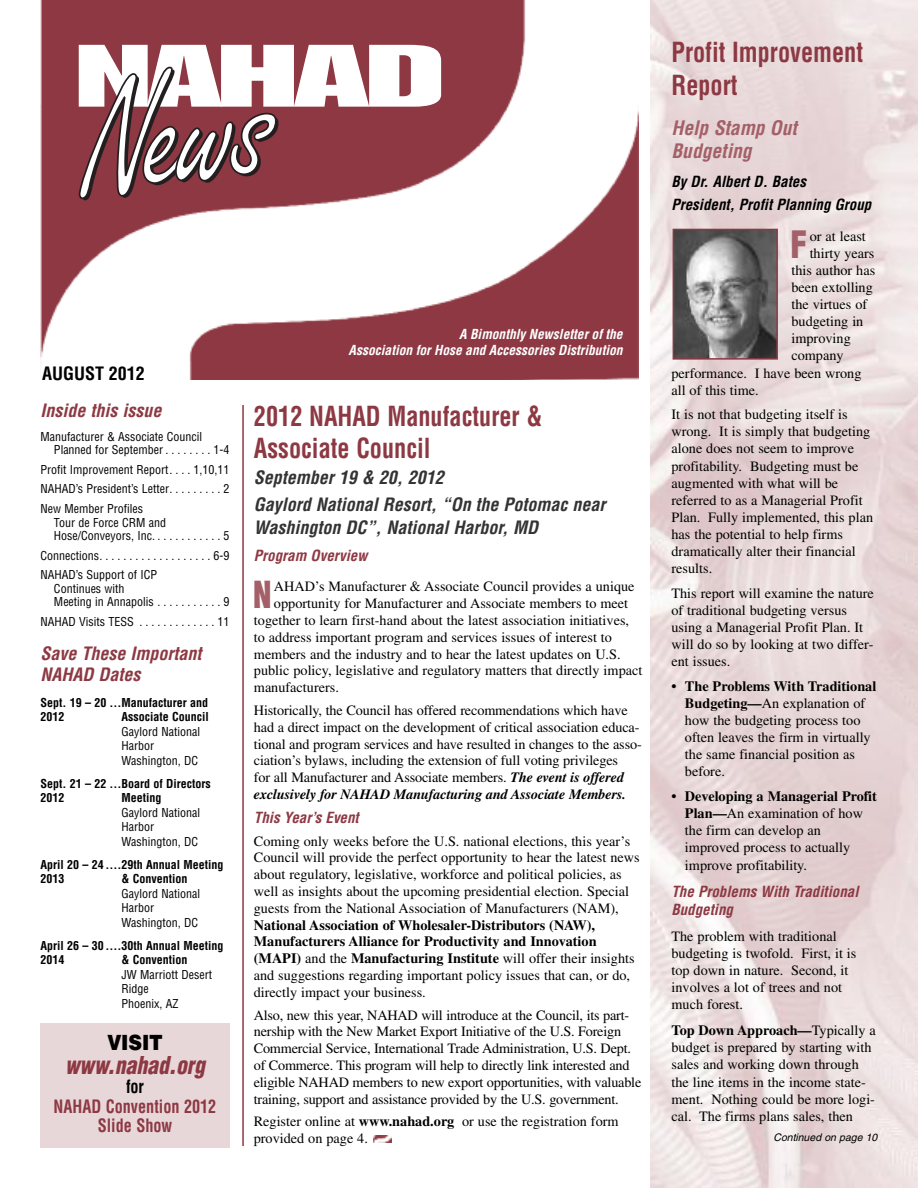
<style>
.page{position:relative;width:918px;height:1188px;background:#fff}
.page>*{position:absolute;margin:0;border:0;box-sizing:border-box;transform-origin:0 0}
.t1{font:900 condensed 36.9px "Helvetica";color:#a36068;scale:.91 1}
.t2{font:900 condensed 36.45px "Helvetica";color:#a36068;scale:.91 1}
.t3{font:700 condensed 27px/32.4px "Helvetica";color:#8d3943;scale:.9 1}
.t4{font:italic 900 condensed 24px "Helvetica";color:#8d3943;scale:.9 1}
.t5{font:900 21px "Helvetica";letter-spacing:-.015em;color:#000;scale:.9 1}
.t6{font:italic 700 condensed 19.5px/23.4px "Helvetica";color:#a36068}
.t7{font:italic 700 condensed 18px/27.6px "Helvetica";color:#333}
.t8{font:italic 700 condensed 18px/21px "Helvetica";color:#8d3943}
.t9{font:700 condensed 18px/19.5px "Helvetica";color:#8d3943;text-align:center;scale:.9 1}
.t10{font:700 condensed 18px "Helvetica";color:#000}
.t11{font:700 condensed 18px "Helvetica";color:#000;scale:.9 1}
.t12{font:italic 700 condensed 15px/18px "Helvetica";color:#8d3943}
.t13{font:italic 700 condensed 15px/22.5px "Helvetica";color:#000}
.t14{font:14.25px/17.1px "Times";color:#000}
.t15{font:700 14.25px/16.8px "Times";color:#000}
.t16{font:italic 700 condensed 13.5px/16.2px "Helvetica";color:#fff;text-align:right}
.t17{font:condensed 12px/14.4px "Helvetica";color:#000}
.t18{font:700 condensed 12px/14.4px "Helvetica";color:#000}
.t19{font:italic 10.5px "Helvetica";color:#000}
.s1{font-weight:700;font-style:italic}
.s2{font-weight:400}
.s3{font-weight:700}
</style>
<div class="page">
<img style="left:40px;top:0;width:599px;height:380px">
<hr style="left:242px;top:405px;width:2px;height:741px;background:#8d3943">
<img style="left:374px;top:1136px;width:18px;height:7px">
<svg style="left:48px;top:27px;width:583px;height:337px"></svg>
<svg style="left:79px;top:27px;width:362px;height:173px"></svg>
<div style="left:40px;top:1023px;width:190px;height:125px;background:#e8d7d9"></div>
<img style="left:676px;top:232px;width:99px;height:125px">
<div style="left:673px;top:229px;width:105px;height:131px;border:2px solid #8d3943"></div>
<p class="t10" style="left:42px;top:363px;width:104px">AUGUST 2012</p>
<p class="t8" style="left:40px;top:400px;width:122px">Inside this issue</p>
<p class="t17" style="left:54px;top:430px;width:177px;line-height:13.5px;text-indent:-13px">Manufacturer &amp; Associate Council<br>Planned for September . . . . . . . . 1-4</p>
<p class="t17" style="left:40px;top:460px;width:191px;line-height:19.5px;text-align:justify">Profit Improvement Report. . . . 1,10,11<br>NAHAD’s President’s Letter. . . . . . . . . 2<br>New Member Profiles</p>
<p class="t17" style="left:54px;top:516px;width:177px;line-height:13.5px">Tour de Force CRM and<br>Hose/Conveyors, Inc. . . . . . . . . . . . 5</p>
<p class="t17" style="left:40px;top:546px;width:190px;line-height:19.5px">Connections. . . . . . . . . . . . . . . . . . . 6-9<br>NAHAD’s Support of ICP</p>
<p class="t17" style="left:54px;top:582px;width:177px;line-height:13.5px">Continues with<br>Meeting in Annapolis . . . . . . . . . . . 9</p>
<p class="t17" style="left:40px;top:614px;width:190px">NAHAD Visits TESS . . . . . . . . . . . . . 11</p>
<p class="t8" style="left:40px;top:643px;width:162px">Save These Important<br>NAHAD Dates</p>
<p class="t18" style="left:40px;top:696px;width:169px">Sept. 19 – 20 ...Manufacturer and<br>2012</p>
<p class="t18" style="left:121px;top:710px;width:89px">Associate Council</p>
<p class="t17" style="left:121px;top:725px;width:80px">Gaylord National<br>Harbor<br>Washington, DC</p>
<p class="t18" style="left:40px;top:777px;width:172px">Sept. 21 – 22 ...Board of Directors<br>2012</p>
<p class="t18" style="left:121px;top:791px;width:42px">Meeting</p>
<p class="t17" style="left:121px;top:806px;width:80px">Gaylord National<br>Harbor<br>Washington, DC</p>
<p class="t18" style="left:40px;top:858px;width:184px">April 20 – 24 ....29th Annual Meeting<br>2013</p>
<p class="t18" style="left:121px;top:872px;width:67px">&amp; Convention</p>
<p class="t17" style="left:121px;top:887px;width:80px">Gaylord National<br>Harbor<br>Washington, DC</p>
<p class="t18" style="left:40px;top:939px;width:184px">April 26 – 30 ....30th Annual Meeting<br>2014</p>
<p class="t18" style="left:121px;top:953px;width:67px">&amp; Convention</p>
<p class="t17" style="left:121px;top:968px;width:92px">JW Marriott Desert<br>Ridge<br>Phoenix, AZ</p>
<h3 class="t5" style="left:107px;top:1030px;width:63px">VISIT</h3>
<h3 class="t4" style="left:65px;top:1052px;width:157px">www.nahad.org</h3>
<p class="t11" style="left:126px;top:1077px;width:21px">for</p>
<p class="t9" style="left:54px;top:1097px;width:182px">NAHAD Convention 2012<br>Slide Show</p>
<p class="t16" style="left:349px;top:326px;width:276px">A Bimonthly Newsletter of the<br>Association for Hose and Accessories Distribution</p>
<h3 class="t3" style="left:254px;top:400px;width:322px">2012 NAHAD Manufacturer &amp;<br>Associate Council</h3>
<p class="t7" style="left:254px;top:464px;width:353px">September 19 &amp; 20, 2012<br>Gaylord National Resort, “On the Potomac near</p>
<p class="t7" style="left:254px;top:514px;width:286px">Washington DC”, National Harbor, MD</p>
<p class="t12" style="left:254px;top:547px;width:115px">Program Overview</p>
<h2 class="t2" style="left:253px;top:574px;width:22px">N</h2>
<p class="t14" style="left:274px;top:580px;width:362px">AHAD’s Manufacturer &amp; Associate Council provides a unique</p>
<p class="t14" style="left:274px;top:596px;width:356px">opportunity for Manufacturer and Associate members to meet</p>
<p class="t14" style="left:254px;top:613px;width:377px">together to learn first-hand about the latest association initiatives,</p>
<p class="t14" style="left:254px;top:630px;width:360px">to address important program and services issues of interest to</p>
<p class="t14" style="left:254px;top:647px;width:368px">members and the industry and to hear the latest updates on U.S.</p>
<p class="t14" style="left:254px;top:664px;width:390px">public policy, legislative and regulatory matters that directly impact</p>
<p class="t14" style="left:254px;top:680px;width:87px">manufacturers.</p>
<p class="t14" style="left:254px;top:703px;width:389px">Historically, the Council has offered recommendations which have had a direct impact on the development of critical association educa&shy;tional and program services and have resulted in changes to the asso&shy;ciation’s bylaws, including the extension of full voting privileges<br>for all Manufacturer and Associate members. <span class="s1">The event is offered exclusively for NAHAD Manufacturing and Associate Members.</span></p>
<p class="t12" style="left:254px;top:809px;width:106px">This Year’s Event</p>
<p class="t14" style="left:254px;top:834px;width:387px">Coming only weeks before the U.S. national elections, this year’s Council will provide the perfect opportunity to hear the latest news about regulatory, legislative, workforce and political policies, as well as insights about the upcoming presidential election. Special guests from the National Association of Manufacturers (NAM),</p>
<p class="t15" style="left:254px;top:918px;width:382px">National Association of Wholesaler-Distributors (NAW), Manufacturers Alliance for Productivity and Innovation (MAPI) <span class="s2">and the</span> Manufacturing Institute <span class="s2">will offer their insights and suggestions regarding important policy issues that can, or do, directly impact your business.</span></p>
<p class="t14" style="left:254px;top:1008px;width:389px">Also, new this year, NAHAD will introduce at the Council, its part&shy;nership with the New Market Export Initiative of the U.S. Foreign Commercial Service, International Trade Administration, U.S. Dept. of Commerce. This program will help to directly link interested and eligible NAHAD members to new export opportunities, with valuable training, support and assistance provided by the U.S. government.</p>
<p class="t14" style="left:254px;top:1115px;width:366px">Register online at <span class="s3">www.nahad.org</span> or use the registration form provided on page 4.</p>
<h3 class="t3" style="left:672px;top:37px;width:214px">Profit Improvement<br>Report</h3>
<h3 class="t6" style="left:671px;top:117px;width:127px">Help Stamp Out<br>Budgeting</h3>
<p class="t13" style="left:671px;top:171px;width:201px">By Dr. Albert D. Bates<br>President, Profit Planning Group</p>
<h1 class="t1" style="left:790px;top:224px;width:20px">F</h1>
<p class="t14" style="left:810px;top:229px;width:58px">or at least</p>
<p class="t14" style="left:810px;top:246px;width:66px">thirty years</p>
<p class="t14" style="left:791px;top:263px;width:85px">this author has</p>
<p class="t14" style="left:791px;top:280px;width:83px">been extolling</p>
<p class="t14" style="left:791px;top:297px;width:77px">the virtues of</p>
<p class="t14" style="left:791px;top:314px;width:73px">budgeting in</p>
<p class="t14" style="left:791px;top:331px;width:61px">improving</p>
<p class="t14" style="left:791px;top:349px;width:54px">company</p>
<p class="t14" style="left:671px;top:366px;width:192px">performance. I have been wrong</p>
<p class="t14" style="left:671px;top:383px;width:89px">all of this time.</p>
<p class="t14" style="left:671px;top:407px;width:203px">It is not that budgeting itself is wrong. It is simply that budgeting alone does not seem to improve profitability. Budgeting must be augmented with what will be referred to as a Managerial Profit<br>Plan. Fully implemented, this plan has the potential to help firms dramatically alter their financial results.</p>
<p class="t14" style="left:671px;top:586px;width:204px">This report will examine the nature of traditional budgeting versus using a Managerial Profit Plan. It will do so by looking at two differ&shy;ent issues.</p>
<p class="t14" style="left:685px;top:679px;width:193px;text-indent:-13px"><span class="s3">• The Problems With Traditional<br>Budgeting—</span>An explanation of how the budgeting process too often leaves the firm in virtually the same financial position as before.</p>
<p class="t14" style="left:685px;top:789px;width:194px;text-indent:-13px"><span class="s3">• Developing a Managerial Profit<br>Plan—</span>An examination of how the firm can develop an improved process to actually improve profitability.</p>
<p class="t12" style="left:671px;top:883px;width:189px">The Problems With Traditional<br>Budgeting</p>
<p class="t14" style="left:671px;top:929px;width:186px">The problem with traditional budgeting is twofold. First, it is top down in nature. Second, it involves a lot of trees and not much forest.</p>
<p class="t14" style="left:671px;top:1023px;width:206px"><span class="s3">Top Down Approach—</span>Typically a budget is prepared by starting with sales and working down through the line items in the income state&shy;ment. Nothing could be more logi&shy;cal. The firms plans sales, then</p>
<p class="t19" style="left:773px;top:1133px;width:106px">Continued on page 10</p>
</div>
